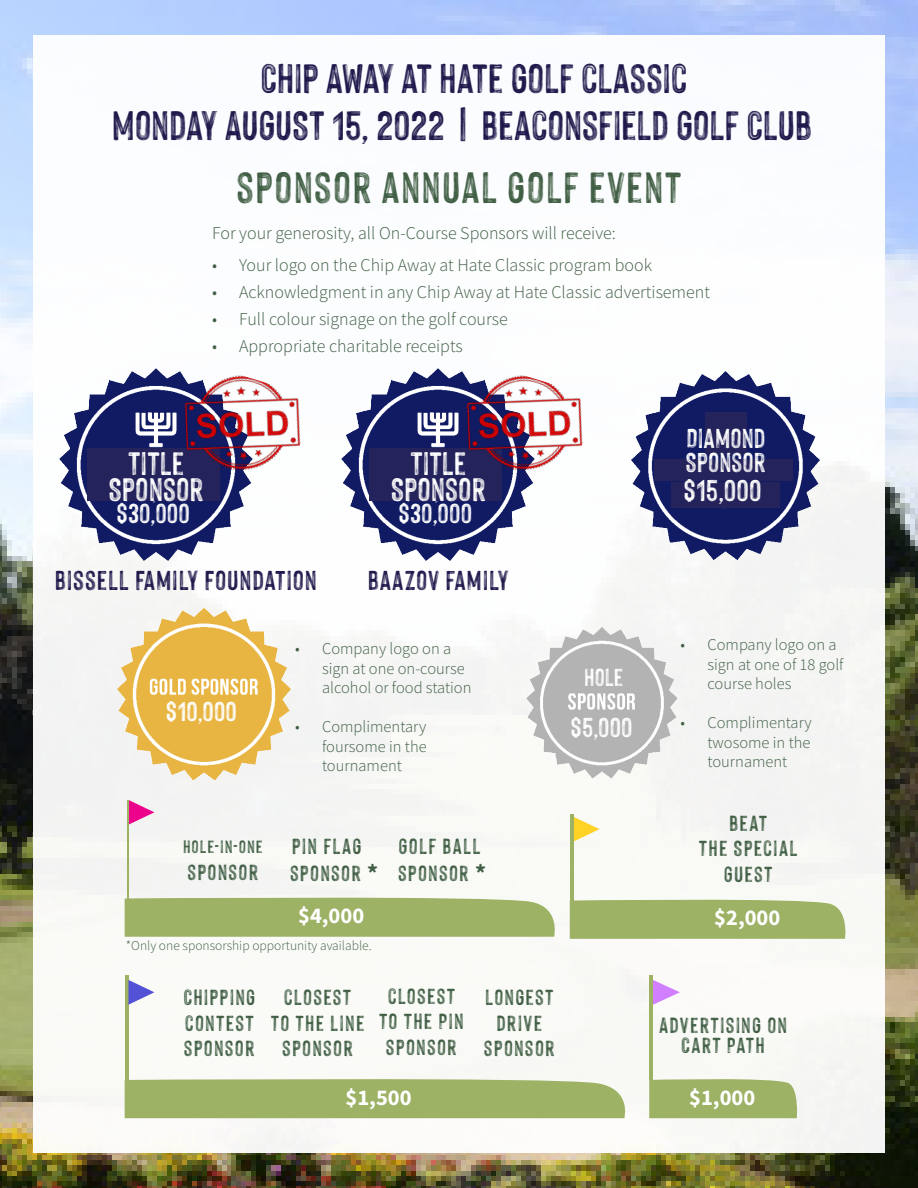
<style>
.page{position:relative;width:918px;height:1188px;background:#fff}
.page>*{position:absolute;margin:0;border:0;box-sizing:border-box;transform-origin:0 0}
.t1{font:48px "Hackney Vector";letter-spacing:.025em;color:#415f45}
.t2{font:45px "Hackney Vector";letter-spacing:-.01em;color:#1f194c}
.t3{font:35.7px "Hackney Vector";color:#fff}
.t4{font:33px "Hackney Vector";color:#fff}
.t5{font:30.15px "Hackney Vector";color:#fff}
.t6{font:30px "Hackney Vector";letter-spacing:.025em;color:#1f194c}
.t7{font:30px "Hackney Vector";color:#fff}
.t8{font:27.45px "Hackney Vector";color:#fff}
.t9{font:27px "Hackney Vector";color:#fff}
.t10{font:24px/25.5px "Hackney Vector";letter-spacing:.05em;color:#415f45;text-align:center}
.t11{font:22.5px "Source Sans Variable";color:#fff}
.t12{font:19.5px "Hackney Vector";letter-spacing:.05em;color:#415f45}
.t13{font:18px "Source Sans Variable";color:#415f45}
.t14{font:16.5px/19.5px "Source Sans Variable";color:#415f45}
.t15{font:13.5px "Source Sans Variable";color:#415f45}
.s1{font-family:"Source Sans Variable"}
</style>
<div class="page">
<img style="left:0;top:0;width:918px;height:1188px">
<div style="left:33px;top:35px;width:852px;height:1118px;background:#fff"></div>
<img style="left:94px;top:596px;width:220px;height:195px">
<div style="left:153px;top:699px;width:103px;height:29px;background:#e8b543"></div>
<svg style="left:125px;top:1077px;width:501px;height:41px"></svg>
<hr style="left:125px;top:975px;width:3px;height:105px;background:#9db265">
<svg style="left:128px;top:980px;width:26px;height:25px"></svg>
<svg style="left:649px;top:1077px;width:150px;height:41px"></svg>
<hr style="left:649px;top:975px;width:4px;height:105px;background:#9db265">
<svg style="left:653px;top:980px;width:27px;height:25px"></svg>
<svg style="left:574px;top:817px;width:26px;height:25px"></svg>
<svg style="left:570px;top:899px;width:276px;height:40px"></svg>
<hr style="left:570px;top:814px;width:4px;height:87px;background:#9db265">
<svg style="left:125px;top:895px;width:430px;height:42px"></svg>
<svg style="left:128px;top:800px;width:26px;height:25px"></svg>
<hr style="left:127px;top:800px;width:1px;height:100px;background:#9db265">
<img style="left:59px;top:368px;width:188px;height:203px">
<div style="left:106px;top:483px;width:99px;height:26px;background:#101b64"></div>
<div style="left:87px;top:448px;width:133px;height:53px;background:#24235b"></div>
<img style="left:171px;top:368px;width:130px;height:118px">
<img style="left:519px;top:621px;width:162px;height:163px">
<div style="left:564px;top:714px;width:75px;height:29px;background:#b3b3b3"></div>
<div style="left:571px;top:663px;width:62px;height:24px;background:#b3b3b3"></div>
<img style="left:631px;top:371px;width:197px;height:198px">
<div style="left:655px;top:459px;width:138px;height:22px;background:#24235b"></div>
<div style="left:705px;top:412px;width:42px;height:42px;background:#24235b"></div>
<div style="left:672px;top:482px;width:108px;height:26px;background:#24235b"></div>
<img style="left:341px;top:368px;width:188px;height:193px">
<div style="left:389px;top:483px;width:98px;height:26px;background:#101b64"></div>
<div style="left:369px;top:448px;width:133px;height:53px;background:#24235b"></div>
<img style="left:453px;top:368px;width:130px;height:118px">
<p class="t2" style="left:261px;top:54px;width:428px">CHIP AWAY AT HATE GOLF CLASSIC</p>
<p class="t2" style="left:112px;top:101px;width:702px">MONDAY AUGUST 15, 2022 | BEACONSFIELD GOLF CLUB</p>
<p class="t1" style="left:236px;top:162px;width:447px">SPONSOR ANNUAL GOLF EVENT</p>
<p class="t13" style="left:212px;top:222px;width:405px">For your generosity, all On-Course Sponsors will receive:</p>
<p class="t13" style="left:212px;top:254px;width:442px">• Your logo on the Chip Away at Hate Classic program book</p>
<p class="t13" style="left:212px;top:281px;width:500px">• Acknowledgment in any Chip Away at Hate Classic advertisement</p>
<p class="t13" style="left:212px;top:308px;width:297px">• Full colour signage on the golf course</p>
<p class="t13" style="left:212px;top:335px;width:252px">• Appropriate charitable receipts</p>
<p class="t3" style="left:128px;top:444px;width:57px">TITLE</p>
<p class="t3" style="left:109px;top:470px;width:97px">SPONSOR</p>
<p class="t5" style="left:116px;top:497px;width:75px">$30,000</p>
<p class="t8" style="left:121px;top:476px;width:69px">$25,000</p>
<p class="t7" style="left:686px;top:422px;width:81px">DIAMOND</p>
<p class="t7" style="left:686px;top:446px;width:82px">SPONSOR</p>
<p class="t3" style="left:410px;top:444px;width:57px">TITLE</p>
<p class="t3" style="left:391px;top:470px;width:97px">SPONSOR</p>
<p class="t5" style="left:399px;top:497px;width:75px">$30,000</p>
<p class="t8" style="left:403px;top:476px;width:69px">$25,000</p>
<p class="t4" style="left:683px;top:473px;width:80px">$15,000</p>
<p class="t6" style="left:55px;top:563px;width:264px">BISSELL FAMILY FOUNDATION</p>
<p class="t6" style="left:368px;top:563px;width:142px">BAAZOV FAMILY</p>
<p class="t7" style="left:166px;top:695px;width:73px">$10,000</p>
<p class="t12" style="left:183px;top:836px;width:81px">HOLE-IN-ONE</p>
<p class="t10" style="left:187px;top:859px;width:72px">SPONSOR</p>
<p class="t14" style="left:322px;top:639px;width:151px;text-indent:-27px">• Company logo on a sign at one on-course alcohol or food station</p>
<p class="t14" style="left:322px;top:717px;width:106px;text-align:justify;text-indent:-27px">• Complimentary foursome in the tournament</p>
<p class="t10" style="left:292px;top:832px;width:71px">PIN FLAG</p>
<p class="t10" style="left:290px;top:859px;width:90px">SPONSOR <span class="s1">*</span></p>
<p class="t10" style="left:399px;top:832px;width:83px">GOLF BALL</p>
<p class="t10" style="left:398px;top:859px;width:90px">SPONSOR <span class="s1">*</span></p>
<p class="t9" style="left:584px;top:663px;width:41px">HOLE</p>
<p class="t7" style="left:570px;top:711px;width:64px">$5,000</p>
<p class="t14" style="left:707px;top:635px;width:138px;text-indent:-27px">• Company logo on a sign at one of 18 golf course holes</p>
<p class="t14" style="left:707px;top:713px;width:106px;text-align:justify;text-indent:-27px">• Complimentary twosome in the tournament</p>
<p class="t10" style="left:699px;top:810px;width:100px">BEAT<br>THE SPECIAL<br>GUEST</p>
<p class="t11" style="left:298px;top:902px;width:68px">$4,000</p>
<p class="t11" style="left:714px;top:904px;width:68px">$2,000</p>
<p class="t15" style="left:126px;top:938px;width:247px">*Only one sponsorship opportunity available.</p>
<p class="t10" style="left:183px;top:984px;width:73px;text-align:left">CHIPPING<br>CONTEST</p>
<p class="t10" style="left:184px;top:1035px;width:72px">SPONSOR</p>
<p class="t10" style="left:284px;top:984px;width:69px">CLOSEST</p>
<p class="t10" style="left:271px;top:1009px;width:95px">TO THE LINE</p>
<p class="t10" style="left:282px;top:1035px;width:72px">SPONSOR</p>
<p class="t10" style="left:388px;top:982px;width:69px">CLOSEST</p>
<p class="t10" style="left:379px;top:1008px;width:86px">TO THE PIN</p>
<p class="t10" style="left:386px;top:1033px;width:72px">SPONSOR</p>
<p class="t11" style="left:346px;top:1084px;width:68px">$1,500</p>
<p class="t10" style="left:485px;top:984px;width:70px">LONGEST<br>DRIVE</p>
<p class="t10" style="left:484px;top:1035px;width:72px">SPONSOR</p>
<p class="t10" style="left:659px;top:1015px;width:130px;line-height:19.5px">ADVERTISING ON<br>CART PATH</p>
<p class="t11" style="left:689px;top:1084px;width:68px">$1,000</p>
</div>
